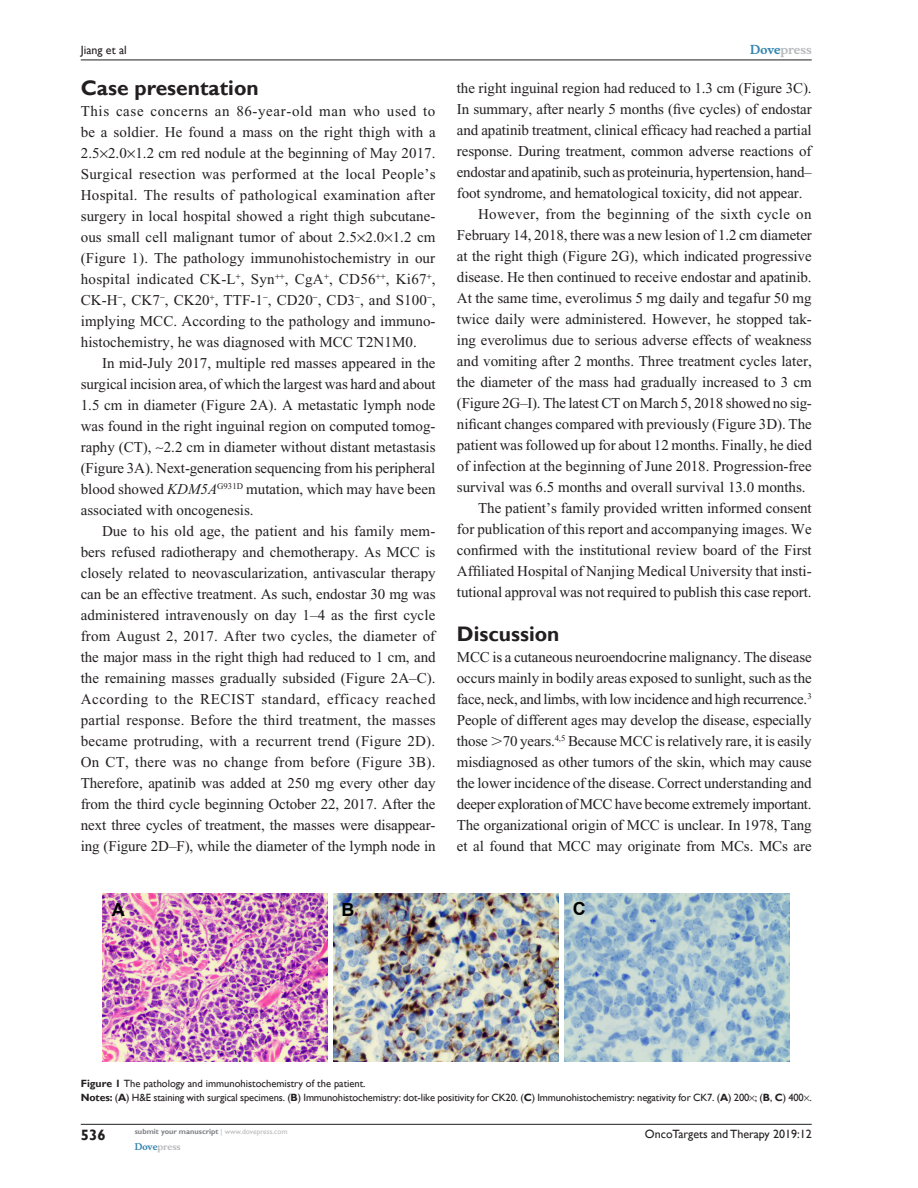
<style>
.page{position:relative;width:918px;height:1188px;background:#fff}
.page>*{position:absolute;margin:0;border:0;box-sizing:border-box;transform-origin:0 0}
.t1{font:700 21px "Gill Sans";color:#231f20}
.Tx{font:15px/21px "Times New Roman";letter-spacing:-.005em;color:#231f20;text-align:justify}
.TxF{font:15px/21px "Times New Roman";color:#231f20;text-align:justify}
.t2{font:700 15px "Gill Sans";color:#231f20}
.t3{font:12px "Gill Sans";color:#231f20}
.t4{font:700 12px "Musee";color:#b8b9bc}
.FigSNRI{font:10.5px "Gill Sans";letter-spacing:-.01em;color:#231f20}
.FigC{font:10.5px "Gill Sans";color:#231f20}
.t5{font:700 9px "Musee";color:#b8b9bc}
.t6{font:700 7.5px "Gill Sans";color:#808285}
.s1{font-style:italic}
.s2{color:#3485ae}
.s3{font-family:"Mathematical Pi One"}
.s4{font-weight:700}
.s5{font-weight:400;color:#b8b9bc}
</style>
<div class="page">
<hr style="left:81px;top:1124px;width:731px;height:1px;background:#231f20">
<hr style="left:81px;top:60px;width:731px;height:1px;background:#231f20">
<img style="left:565px;top:894px;width:225px;height:168px">
<img style="left:103px;top:894px;width:225px;height:168px">
<img style="left:334px;top:894px;width:225px;height:168px">
<svg style="left:112px;top:903px;width:13px;height:13px"></svg>
<svg style="left:343px;top:903px;width:11px;height:13px"></svg>
<svg style="left:574px;top:902px;width:11px;height:14px"></svg>
<p class="t3" style="left:81px;top:43px;width:48px">Jiang et al</p>
<h1 class="t1" style="left:81px;top:76px;width:179px">Case presentation</h1>
<p class="TxF" style="left:81px;top:101px;width:357px">This case concerns an 86-year-old man who used to be a soldier. He found a mass on the right thigh with a 2.5 2.0 1.2 cm red nodule at the beginning of May 2017.<br>Surgical resection was performed at the local People’s Hospital. The results of pathological examination after surgery in local hospital showed a right thigh subcutane&shy;ous small cell malignant tumor of about 2.5 2.0 1.2 cm (Figure 1). The pathology immunohistochemistry in our hospital indicated CK-L , Syn , CgA , CD56 , Ki67 , CK-H , CK7 , CK20 , TTF-1 , CD20 , CD3 , and S100 , implying MCC. According to the pathology and immuno&shy;histochemistry, he was diagnosed with MCC T2N1M0.</p>
<p class="Tx" style="left:81px;top:353px;width:356px;text-indent:21px">In mid-July 2017, multiple red masses appeared in the surgical incision area, of which the largest was hard and about 1.5 cm in diameter (Figure 2A). A metastatic lymph node was found in the right inguinal region on computed tomog&shy;raphy (CT), 2.2 cm in diameter without distant metastasis (Figure 3A). Next-generation sequencing from his peripheral blood showed <span class="s1">KDM5A</span><sup>G931D</sup> mutation, which may have been associated with oncogenesis.</p>
<p class="Tx" style="left:81px;top:521px;width:357px;text-indent:21px">Due to his old age, the patient and his family mem&shy;bers refused radiotherapy and chemotherapy. As MCC is closely related to neovascularization, antivascular therapy can be an effective treatment. As such, endostar 30 mg was administered intravenously on day 1–4 as the first cycle from August 2, 2017. After two cycles, the diameter of the major mass in the right thigh had reduced to 1 cm, and the remaining masses gradually subsided (Figure 2A–C).<br>According to the RECIST standard, efficacy reached partial response. Before the third treatment, the masses became protruding, with a recurrent trend (Figure 2D).<br>On CT, there was no change from before (Figure 3B).<br>Therefore, apatinib was added at 250 mg every other day from the third cycle beginning October 22, 2017. After the next three cycles of treatment, the masses were disappear&shy;ing (Figure 2D–F), while the diameter of the lymph node in</p>
<p class="t4" style="left:750px;top:43px;width:63px"><span class="s2">Dove</span>press</p>
<p class="Tx" style="left:457px;top:77px;width:356px">the right inguinal region had reduced to 1.3 cm (Figure 3C).<br>In summary, after nearly 5 months (five cycles) of endostar and apatinib treatment, clinical efficacy had reached a partial response. During treatment, common adverse reactions of endostar and apatinib, such as proteinuria, hypertension, hand– foot syndrome, and hematological toxicity, did not appear.</p>
<p class="Tx" style="left:457px;top:203px;width:357px;text-indent:21px">However, from the beginning of the sixth cycle on February 14, 2018, there was a new lesion of 1.2 cm diameter at the right thigh (Figure 2G), which indicated progressive disease. He then continued to receive endostar and apatinib.<br>At the same time, everolimus 5 mg daily and tegafur 50 mg twice daily were administered. However, he stopped tak&shy;ing everolimus due to serious adverse effects of weakness and vomiting after 2 months. Three treatment cycles later, the diameter of the mass had gradually increased to 3 cm (Figure 2G–I). The latest CT on March 5, 2018 showed no sig&shy;nificant changes compared with previously (Figure 3D). The patient was followed up for about 12 months. Finally, he died of infection at the beginning of June 2018. Progression-free survival was 6.5 months and overall survival 13.0 months.</p>
<p class="Tx" style="left:457px;top:497px;width:356px;text-indent:21px">The patient’s family provided written informed consent for publication of this report and accompanying images. We confirmed with the institutional review board of the First Affiliated Hospital of Nanjing Medical University that insti&shy;tutional approval was not required to publish this case report.</p>
<h1 class="t1" style="left:457px;top:622px;width:104px">Discussion</h1>
<p class="TxF" style="left:457px;top:647px;width:356px">MCC is a cutaneous neuroendocrine malignancy. The disease occurs mainly in bodily areas exposed to sunlight, such as the face, neck, and limbs, with low incidence and high recurrence.<sup>3<br></sup>People of different ages may develop the disease, especially those <span class="s3">.</span>70 years.<sup>4,5</sup> Because MCC is relatively rare, it is easily misdiagnosed as other tumors of the skin, which may cause the lower incidence of the disease. Correct understanding and deeper exploration of MCC have become extremely important.<br>The organizational origin of MCC is unclear. In 1978, Tang et al found that MCC may originate from MCs. MCs are</p>
<p class="FigC" style="left:81px;top:1077px;width:286px"><span class="s4">Figure 1</span> The pathology and immunohistochemistry of the patient.</p>
<p class="FigSNRI" style="left:81px;top:1091px;width:732px"><span class="s4">Notes:</span> (<span class="s4">A</span>) H&amp;E staining with surgical specimens. (<span class="s4">B</span>) Immunohistochemistry: dot-like positivity for CK20. (<span class="s4">C</span>) Immunohistochemistry: negativity for CK7. (<span class="s4">A</span>) 200 ; (<span class="s4">B</span>, <span class="s4">C</span>) 400 .</p>
<p class="t2" style="left:81px;top:1126px;width:26px">536</p>
<p class="t6" style="left:135px;top:1127px;width:154px">submit your manuscript <span class="s5">| www.dovepress.com</span></p>
<p class="t5" style="left:135px;top:1141px;width:48px"><span class="s2">Dove</span>press</p>
<p class="t3" style="left:645px;top:1127px;width:168px">OncoTargets and Therapy 2019:12</p>
</div>
